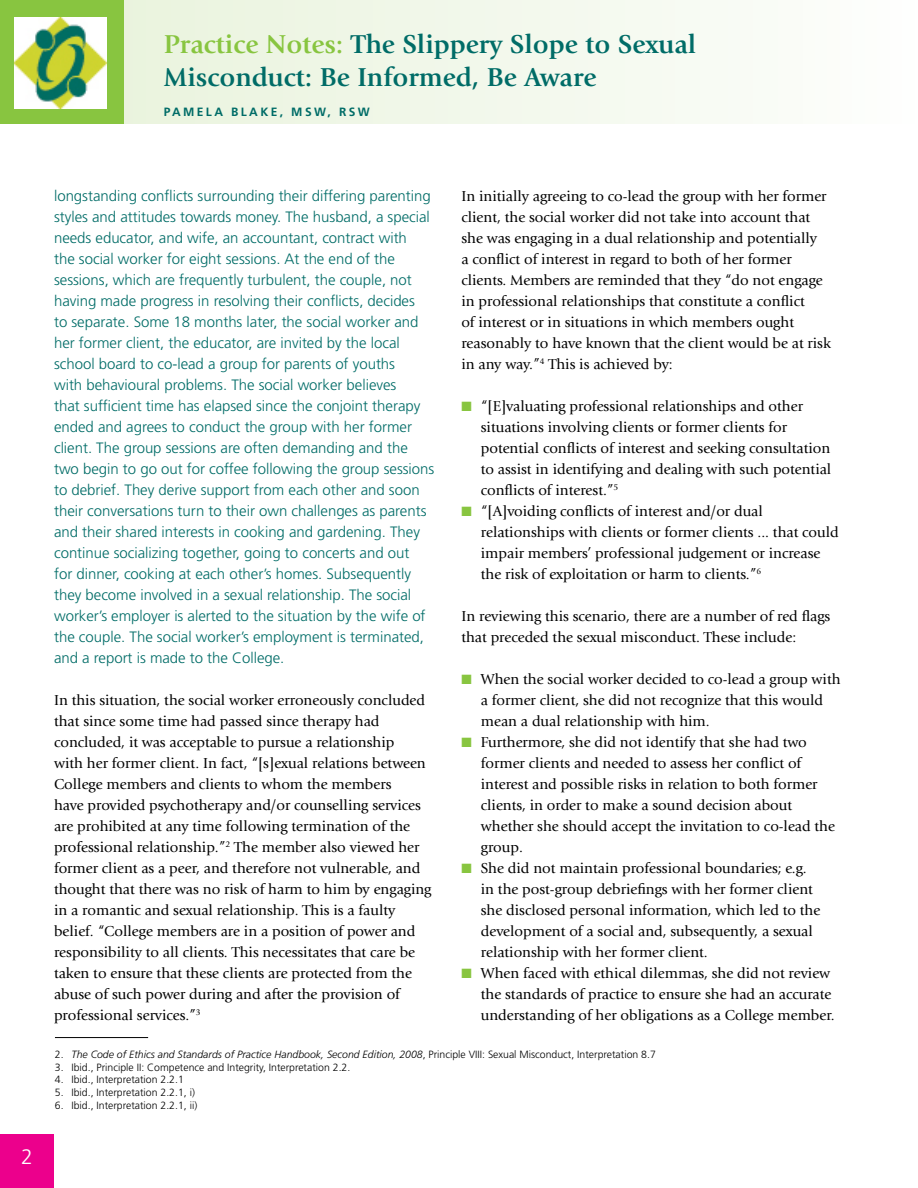
<style>
.page{position:relative;width:918px;height:1188px;background:#fff}
.page>*{position:absolute;margin:0;border:0;box-sizing:border-box;transform-origin:0 0}
.t1{font:700 27px/32.4px "Giovanni Std";color:#006c67}
.t2{font:300 21px "Frutiger LT Std";color:#fff}
.t3{font:15px/21px "Giovanni Std";color:#000}
.t4{font:300 15px/21px "Frutiger LT Std";color:#006c67}
.t5{font:700 12px "Frutiger LT Std";letter-spacing:.2em;color:#006c67}
.t6{font:300 10.5px "Frutiger LT Std";color:#000}
.t7{font:italic 300 10.5px "Frutiger LT Std";color:#000}
.s1{color:#88c540}
.s2{font-style:normal}
</style>
<div class="page">
<div style="left:0;top:1135px;width:53px;height:53px;background:#ec008c"></div>
<div style="left:0;top:0;width:124px;height:124px;background:#88c540"></div>
<div style="left:124px;top:0;width:794px;height:124px;background:linear-gradient(to right,#e9f3dd,#fdfefc)"></div>
<hr style="left:917px;top:0;width:1px;height:124px;background:#88c540">
<hr style="left:55px;top:1037px;width:93px;height:1px;background:#000">
<img style="left:15px;top:17px;width:91px;height:92px">
<h1 class="t1" style="left:164px;top:28px;width:534px"><span class="s1">Practice Notes:</span> The Slippery Slope to Sexual<br>Misconduct: Be Informed, Be Aware</h1>
<p class="t5" style="left:164px;top:105px;width:207px">PAMELA BLAKE, MSW, RSW</p>
<h2 class="t2" style="left:21px;top:1144px;width:13px">2</h2>
<p class="t4" style="left:54px;top:186px;width:382px">longstanding conflicts surrounding their differing parenting styles and attitudes towards money. The husband, a special needs educator, and wife, an accountant, contract with<br>the social worker for eight sessions. At the end of the sessions, which are frequently turbulent, the couple, not having made progress in resolving their conflicts, decides<br>to separate. Some 18 months later, the social worker and her former client, the educator, are invited by the local school board to co-lead a group for parents of youths<br>with behavioural problems. The social worker believes<br>that sufficient time has elapsed since the conjoint therapy ended and agrees to conduct the group with her former client. The group sessions are often demanding and the two begin to go out for coffee following the group sessions to debrief. They derive support from each other and soon their conversations turn to their own challenges as parents and their shared interests in cooking and gardening. They continue socializing together, going to concerts and out<br>for dinner, cooking at each other’s homes. Subsequently they become involved in a sexual relationship. The social worker’s employer is alerted to the situation by the wife of the couple. The social worker’s employment is terminated, and a report is made to the College.</p>
<p class="t3" style="left:54px;top:690px;width:379px">In this situation, the social worker erroneously concluded that since some time had passed since therapy had concluded, it was acceptable to pursue a relationship<br>with her former client. In fact, “[s]exual relations between College members and clients to whom the members<br>have provided psychotherapy and/or counselling services are prohibited at any time following termination of the professional relationship.”<sup>2</sup> The member also viewed her former client as a peer, and therefore not vulnerable, and thought that there was no risk of harm to him by engaging in a romantic and sexual relationship. This is a faulty belief. “College members are in a position of power and responsibility to all clients. This necessitates that care be taken to ensure that these clients are protected from the abuse of such power during and after the provision of professional services.”<sup>3</sup></p>
<p class="t3" style="left:461px;top:186px;width:371px">In initially agreeing to co-lead the group with her former client, the social worker did not take into account that she was engaging in a dual relationship and potentially<br>a conflict of interest in regard to both of her former clients. Members are reminded that they “do not engage in professional relationships that constitute a conflict<br>of interest or in situations in which members ought reasonably to have known that the client would be at risk in any way.”<sup>4</sup> This is achieved by:</p>
<p class="t3" style="left:481px;top:396px;width:352px;text-indent:-19px"><span class="s1">■</span> “[E]valuating professional relationships and other situations involving clients or former clients for potential conflicts of interest and seeking consultation to assist in identifying and dealing with such potential conflicts of interest.”<sup>5</sup></p>
<p class="t3" style="left:481px;top:501px;width:359px;text-indent:-19px"><span class="s1">■</span> “[A]voiding conflicts of interest and/or dual relationships with clients or former clients ... that could impair members’ professional judgement or increase the risk of exploitation or harm to clients.”<sup>6</sup></p>
<p class="t3" style="left:461px;top:606px;width:371px">In reviewing this scenario, there are a number of red flags that preceded the sexual misconduct. These include:</p>
<p class="t3" style="left:481px;top:669px;width:361px;text-indent:-19px"><span class="s1">■</span> When the social worker decided to co-lead a group with a former client, she did not recognize that this would mean a dual relationship with him.</p>
<p class="t3" style="left:481px;top:732px;width:356px;text-indent:-19px"><span class="s1">■</span> Furthermore, she did not identify that she had two former clients and needed to assess her conflict of interest and possible risks in relation to both former clients, in order to make a sound decision about whether she should accept the invitation to co-lead the group.</p>
<p class="t3" style="left:481px;top:858px;width:341px;text-indent:-19px"><span class="s1">■</span> She did not maintain professional boundaries; e.g. in the post-group debriefings with her former client she disclosed personal information, which led to the development of a social and, subsequently, a sexual relationship with her former client.</p>
<p class="t3" style="left:481px;top:963px;width:355px;text-indent:-19px"><span class="s1">■</span> When faced with ethical dilemmas, she did not review the standards of practice to ensure she had an accurate understanding of her obligations as a College member.</p>
<p class="t7" style="left:55px;top:1049px;width:602px"><span class="s2">2.</span> The Code of Ethics and Standards of Practice Handbook, Second Edition, 2008<span class="s2">, Principle VIII: Sexual Misconduct, Interpretation 8.7</span></p>
<p class="t6" style="left:55px;top:1061px;width:297px">3. Ibid., Principle II: Competence and Integrity, Interpretation 2.2.</p>
<p class="t6" style="left:55px;top:1074px;width:130px">4. Ibid., Interpretation 2.2.1</p>
<p class="t6" style="left:55px;top:1086px;width:142px">5. Ibid., Interpretation 2.2.1, i)</p>
<p class="t6" style="left:55px;top:1099px;width:144px">6. Ibid., Interpretation 2.2.1, ii)</p>
</div>
